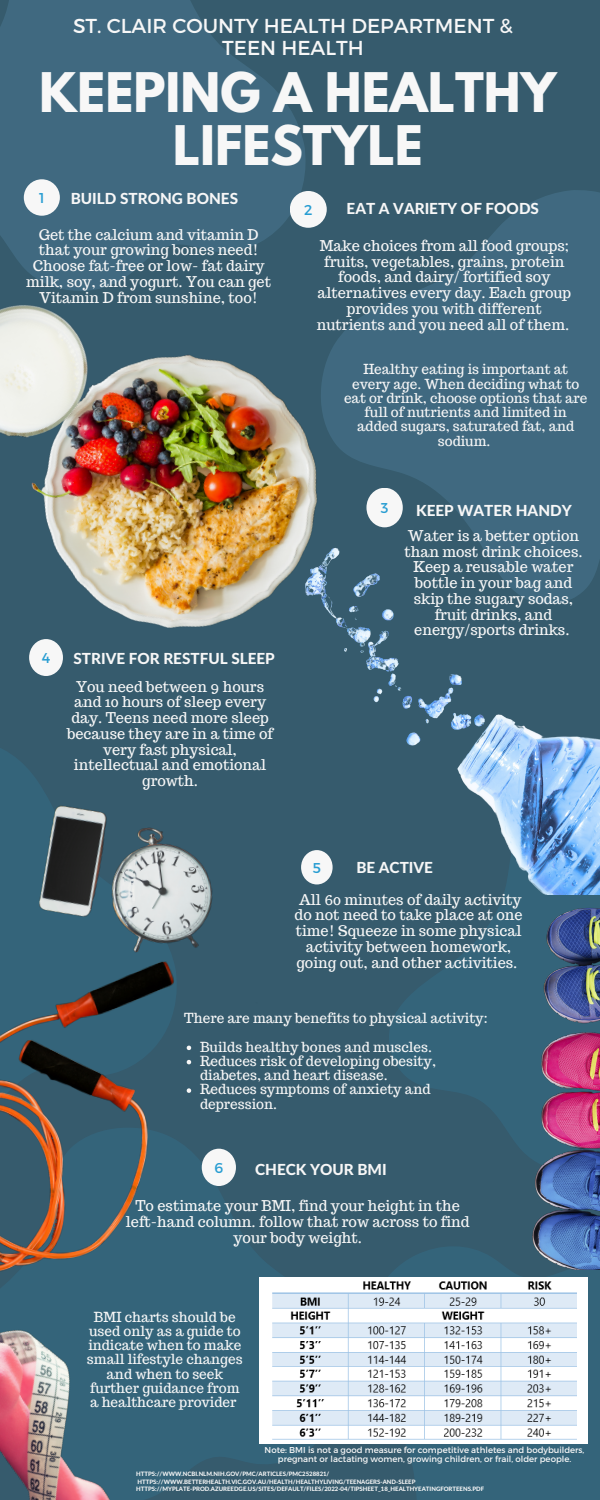
<style>
.page{position:relative;width:600px;height:1500px;background:#365b6d}
.page>*{position:absolute;margin:0;border:0;box-sizing:border-box;transform-origin:0 0}
.t1{font:700 48.4px/53.1px "League Spartan";color:#f7f7f7;text-align:center}
.t2{font:20.2px/21.8px "Montserrat";color:#f7f7f7;text-align:center}
.t3{font:800 15.3px "Lato Latin";color:#f7f7f7}
.t4{font:14.5px/15.8px "Trocchi";color:#f7f7f7;text-align:center}
.t5{font:14.2px "Montserrat";color:#289dd2}
.t6{font:13.6px/14.2px "Trocchi";color:#f7f7f7}
.t7{font:13.5px/14.2px "Trocchi";color:#f7f7f7;text-align:center}
.t8{font:8.6px/9.3px "Montserrat";color:#f7f7f7;text-align:center}
.t9{font:800 6px "Lato Latin";color:#f7f7f7}
</style>
<div class="page">
<svg style="left:0;top:0;width:301px;height:198px;background:#3e677d"></svg>
<div style="left:24px;top:179px;width:36px;height:37px;background:#f7f7f7;border-radius:50%"></div>
<img style="left:0;top:198px;width:281px;height:61px">
<svg style="left:281px;top:132px;width:319px;height:311px;fill:#406980"></svg>
<img style="left:0;top:259px;width:416px;height:524px">
<img style="left:290px;top:443px;width:310px;height:451px">
<img style="left:0;top:783px;width:213px;height:163px">
<div style="left:207px;top:1289px;width:104px;height:175px;background:#34647a"></div>
<svg style="left:311px;top:1269px;width:289px;height:231px;fill:#34647a"></svg>
<img style="left:259px;top:1277px;width:329px;height:167px">
<img style="left:389px;top:906px;width:211px;height:363px">
<img style="left:0;top:1289px;width:207px;height:211px">
<img style="left:0;top:946px;width:338px;height:343px">
<svg style="left:187px;top:1046px;width:4px;height:4px"></svg>
<svg style="left:187px;top:1060px;width:4px;height:4px"></svg>
<svg style="left:187px;top:1088px;width:4px;height:5px"></svg>
<p class="t2" style="left:73px;top:14px;width:442px">ST. CLAIR COUNTY HEALTH DEPARTMENT &amp;<br>TEEN HEALTH</p>
<p class="t1" style="left:39px;top:72px;width:519px">KEEPING A HEALTHY<br>LIFESTYLE</p>
<p class="t5" style="left:39px;top:188px;width:7px">1</p>
<p class="t3" style="left:71px;top:192px;width:169px">BUILD STRONG BONES</p>
<p class="t4" style="left:26px;top:226px;width:246px">Get the calcium and vitamin D that your growing bones need!<br>Choose fat-free or low- fat dairy milk, soy, and yogurt. You can get<br>Vitamin D from sunshine, too!</p>
<p class="t5" style="left:42px;top:649px;width:10px">4</p>
<p class="t3" style="left:74px;top:652px;width:203px">STRIVE FOR RESTFUL SLEEP</p>
<p class="t4" style="left:67px;top:678px;width:208px">You need between 9 hours and 10 hours of sleep every day. Teens need more sleep because they are in a time of very fast physical, intellectual and emotional growth.</p>
<p class="t3" style="left:347px;top:202px;width:194px">EAT A VARIETY OF FOODS</p>
<p class="t4" style="left:317px;top:238px;width:256px">Make choices from all food groups; fruits, vegetables, grains, protein foods, and dairy/ fortified soy alternatives every day. Each group provides you with different nutrients and you need all of them.</p>
<p class="t5" style="left:304px;top:201px;width:10px">2</p>
<p class="t7" style="left:344px;top:362px;width:245px">Healthy eating is important at every age. When deciding what to eat or drink, choose options that are full of nutrients and limited in added sugars, saturated fat, and sodium.</p>
<p class="t5" style="left:381px;top:498px;width:9px">3</p>
<p class="t3" style="left:416px;top:503px;width:157px">KEEP WATER HANDY</p>
<p class="t4" style="left:404px;top:528px;width:180px">Water is a better option than most drink choices.<br>Keep a reusable water bottle in your bag and skip the sugary sodas, fruit drinks, and energy/sports drinks.</p>
<p class="t5" style="left:313px;top:858px;width:10px">5</p>
<p class="t3" style="left:356px;top:860px;width:78px">BE ACTIVE</p>
<p class="t4" style="left:295px;top:891px;width:230px">All 60 minutes of daily activity do not need to take place at one time! Squeeze in some physical activity between homework, going out, and other activities.</p>
<p class="t6" style="left:184px;top:1011px;width:305px">There are many benefits to physical activity:</p>
<p class="t6" style="left:200px;top:1040px;width:233px">Builds healthy bones and muscles.</p>
<p class="t6" style="left:200px;top:1054px;width:238px">Reduces risk of developing obesity, diabetes, and heart disease.</p>
<p class="t6" style="left:200px;top:1082px;width:232px">Reduces symptoms of anxiety and depression.</p>
<p class="t5" style="left:214px;top:1158px;width:10px">6</p>
<p class="t3" style="left:255px;top:1163px;width:133px">CHECK YOUR BMI</p>
<p class="t4" style="left:126px;top:1198px;width:345px">To estimate your BMI, find your height in the left-hand column. follow that row across to find your body weight.</p>
<p class="t6" style="left:87px;top:1310px;width:157px;text-align:center">BMI charts should be used only as a guide to indicate when to make small lifestyle changes and when to seek further guidance from a healthcare provider</p>
<p class="t8" style="left:265px;top:1445px;width:321px">Note: BMI is not a good measure for competitive athletes and bodybuilders, pregnant or lactating women, growing children, or frail, older people.</p>
<p class="t9" style="left:136px;top:1472px;width:195px">HTTPS://WWW.NCBI.NLM.NIH.GOV/PMC/ARTICLES/PMC2528821/</p>
<p class="t9" style="left:138px;top:1479px;width:279px">HTTPS://WWW.BETTERHEALTH.VIC.GOV.AU/HEALTH/HEALTHYLIVING/TEENAGERS-AND-SLEEP</p>
<p class="t9" style="left:136px;top:1487px;width:349px">HTTPS://MYPLATE-PROD.AZUREEDGE.US/SITES/DEFAULT/FILES/2022-04/TIPSHEET_18_HEALTHYEATINGFORTEENS.PDF</p>
</div>
